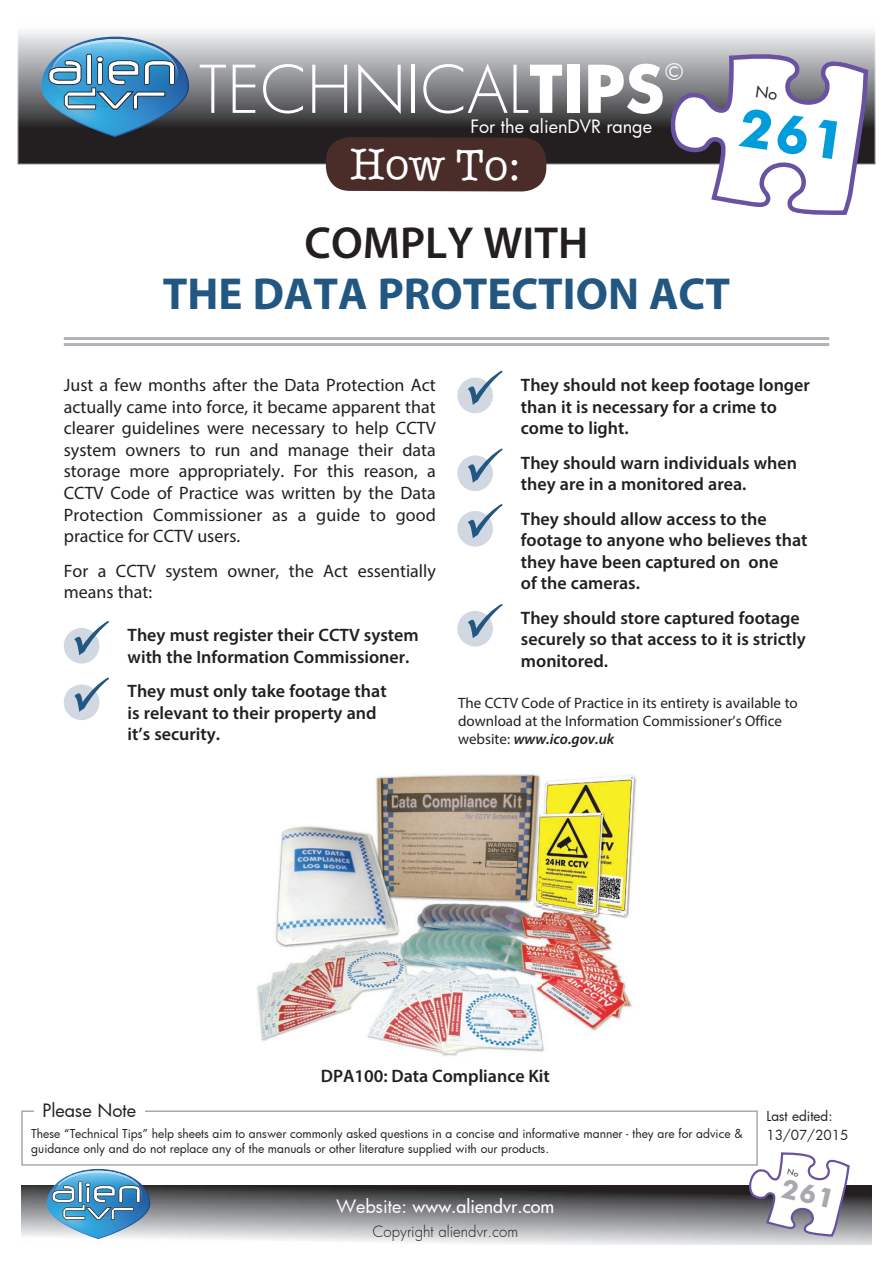
<style>
.page{position:relative;width:893px;height:1263px;background:#fff}
.page>*{position:absolute;margin:0;border:0;box-sizing:border-box;transform-origin:0 0}
.t1{font:300 63.9px "Futura";color:#fff}
.t2{font:700 45px "Myriad Pro";color:#225782}
.t3{font:600 45px "Myriad Pro";color:#231f20}
.t4{font:44.4px "American Typewriter";color:#fff}
.t5{font:22.05px "Futura";color:#fff}
.t6{font:600 18px/21.6px "Myriad Pro";color:#231f20}
.t7{font:18px/21.6px "Myriad Pro";color:#231f20;text-align:justify}
.t8{font:500 18px "Futura";color:#fff}
.t9{font:18px "Futura";color:#fff}
.t10{font:18px "Futura";color:#231f20}
.t11{font:15px/18px "Myriad Pro";color:#231f20}
.t12{font:300 15px "Futura";color:#231f20}
.t13{font:13.5px/19.5px "Futura";color:#231f20}
.t14{font:12px/14.4px "Futura";color:#231f20}
.s1{font-weight:700}
.s2{font-weight:600;font-style:italic}
.s3{font-weight:400}
</style>
<div class="page">
<div style="left:21px;top:1110px;width:737px;height:56px;border:2px solid #a8a9ad"></div>
<div style="left:34px;top:1103px;width:111px;height:14px;background:#fff"></div>
<img style="left:18px;top:31px;width:856px;height:132px">
<svg style="left:41px;top:37px;width:148px;height:100px;background:#5d8faf"></svg>
<img style="left:21px;top:1186px;width:851px;height:58px">
<img style="left:47px;top:1169px;width:103px;height:70px">
<div style="left:64px;top:628px;width:35px;height:35px;background:#d1d8e2;border-radius:50%"></div>
<svg style="left:74px;top:621px;width:35px;height:34px"></svg>
<div style="left:457px;top:378px;width:36px;height:35px;background:#d1d8e2;border-radius:50%"></div>
<svg style="left:468px;top:370px;width:35px;height:35px"></svg>
<div style="left:457px;top:455px;width:36px;height:36px;background:#d1d8e2;border-radius:50%"></div>
<svg style="left:468px;top:448px;width:35px;height:35px"></svg>
<div style="left:457px;top:511px;width:36px;height:36px;background:#d1d8e2;border-radius:50%"></div>
<svg style="left:468px;top:504px;width:35px;height:34px"></svg>
<div style="left:457px;top:611px;width:36px;height:35px;background:#d1d8e2;border-radius:50%"></div>
<svg style="left:468px;top:604px;width:35px;height:34px"></svg>
<div style="left:64px;top:684px;width:35px;height:36px;background:#d1d8e2;border-radius:50%"></div>
<svg style="left:74px;top:677px;width:35px;height:35px"></svg>
<hr style="left:64px;top:337px;width:765px;height:3px;background:#b2b3b7">
<hr style="left:64px;top:343px;width:765px;height:3px;background:#b2b3b7">
<svg style="left:326px;top:137px;width:220px;height:55px;background:#4e332f"></svg>
<img style="left:257px;top:773px;width:379px;height:284px">
<svg style="left:668px;top:40px;width:203px;height:175px"></svg>
<svg style="left:747px;top:1142px;width:104px;height:96px"></svg>
<h1 class="t1" style="left:198px;top:46px;width:468px">TECHNICAL<span class="s1">TIPS</span></h1>
<p class="t5" style="left:665px;top:57px;width:19px">©</p>
<p class="t9" style="left:471px;top:114px;width:183px">For the alienDVR range</p>
<h3 class="t4" style="left:350px;top:131px;width:172px">How To:</h3>
<h2 class="t3" style="left:305px;top:214px;width:285px">COMPLY WITH</h2>
<h2 class="t2" style="left:163px;top:264px;width:568px">THE DATA PROTECTION ACT</h2>
<p class="t7" style="left:64px;top:374px;width:374px">Just a few months after the Data Protection Act actually came into force, it became apparent that clearer guidelines were necessary to help CCTV system owners to run and manage their data storage more appropriately. For this reason, a CCTV Code of Practice was written by the Data Protection Commissioner as a guide to good practice for CCTV users.</p>
<p class="t7" style="left:64px;top:559px;width:374px">For a CCTV system owner, the Act essentially means that:</p>
<p class="t6" style="left:128px;top:624px;width:293px">They must register their CCTV system with the Information Commissioner.</p>
<p class="t6" style="left:128px;top:680px;width:261px">They must only take footage that is relevant to their property and it’s security.</p>
<p class="t6" style="left:521px;top:374px;width:291px">They should not keep footage longer than it is necessary for a crime to come to light.</p>
<p class="t6" style="left:521px;top:451px;width:278px">They should warn individuals when they are in a monitored area.</p>
<p class="t6" style="left:521px;top:507px;width:288px">They should allow access to the footage to anyone who believes that they have been captured on one<br>of the cameras.</p>
<p class="t6" style="left:521px;top:606px;width:286px">They should store captured footage securely so that access to it is strictly monitored.</p>
<p class="t11" style="left:458px;top:694px;width:341px">The CCTV Code of Practice in its entirety is available to download at the Information Commissioner’s Office website: <span class="s2">www.ico.gov.uk</span></p>
<p class="t10" style="left:42px;top:1098px;width:95px">Please Note</p>
<p class="t6" style="left:321px;top:1064px;width:231px">DPA100: Data Compliance Kit</p>
<p class="t14" style="left:31px;top:1126px;width:713px">These “Technical Tips” help sheets aim to answer commonly asked questions in a concise and informative manner - they are for advice &amp; guidance only and do not replace any of the manuals or other literature supplied with our products.</p>
<p class="t8" style="left:336px;top:1194px;width:219px"><span class="s3">Website:</span> www.aliendvr.com</p>
<p class="t12" style="left:372px;top:1222px;width:147px">Copyright aliendvr.com</p>
<p class="t13" style="left:766px;top:1106px;width:83px">Last edited:<br>13/07/2015</p>
</div>
